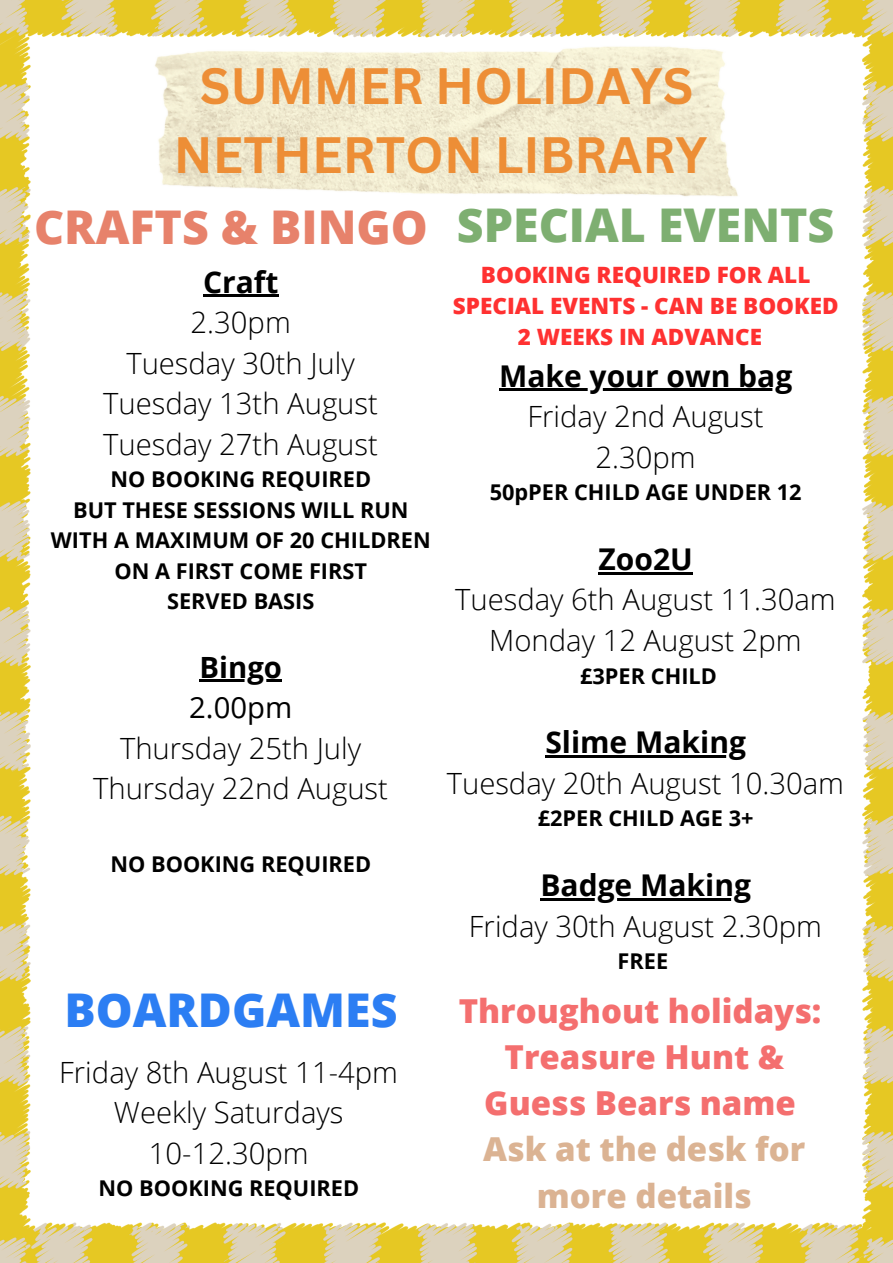
<style>
.page{position:relative;width:893px;height:1263px;background:#fff}
.page>*{position:absolute;margin:0;border:0;box-sizing:border-box;transform-origin:0 0}
.t1{font:700 49.72px/69.2px "Canva Sans";color:#ed8e36;text-align:center}
.t2{font:800 46.5px "Open Sans";color:#7eaf71}
.t3{font:800 46.5px "Open Sans";color:#e7826b}
.t4{font:800 46.5px "Open Sans";color:#2c7ef3}
.t5{font:800 33px/46.1px "Open Sans";color:#f46f6f;text-align:center}
.t6{font:700 30px "Open Sans";color:#000}
.t7{font:300 29.25px/40.5px "Open Sans";color:#000;text-align:center}
.t8{font:800 22.5px/30.9px "Open Sans";color:#ff3131;text-align:center}
.t9{font:700 21.75px/30.4px "Open Sans";color:#000;text-align:center}
.s1{font-weight:700}
.s2{font-weight:400}
.s3{color:#dbb393}
</style>
<div class="page">
<img style="left:0;top:0;width:893px;height:1263px">
<div style="left:117px;top:149px;width:628px;height:765px;background:#fff;border-radius:31px"></div>
<img style="left:152px;top:45px;width:589px;height:151px">
<hr style="left:203px;top:294px;width:75px;height:3px;background:#000">
<hr style="left:200px;top:679px;width:82px;height:3px;background:#000">
<hr style="left:499px;top:388px;width:293px;height:3px;background:#000">
<hr style="left:598px;top:572px;width:95px;height:2px;background:#000">
<hr style="left:545px;top:755px;width:201px;height:3px;background:#000">
<hr style="left:540px;top:898px;width:211px;height:3px;background:#000">
<p class="t1" style="left:174px;top:50px;width:535px">SUMMER HOLIDAYS<br>NETHERTON LIBRARY</p>
<h1 class="t3" style="left:34px;top:194px;width:395px">CRAFTS &amp; BINGO</h1>
<h1 class="t6" style="left:203px;top:261px;width:77px">Craft</h1>
<h1 class="t7" style="left:191px;top:302px;width:102px">2.30pm</h1>
<h4 class="t7" style="left:126px;top:342px;width:230px">Tuesday 30th July</h4>
<p class="t7" style="left:103px;top:383px;width:276px">Tuesday 13th August</p>
<p class="t7" style="left:103px;top:423px;width:276px">Tuesday 27th August</p>
<p class="t9" style="left:110px;top:464px;width:262px">NO BOOKING REQUIRED</p>
<p class="t9" style="left:51px;top:494px;width:381px">BUT THESE SESSIONS WILL RUN<br>WITH A MAXIMUM OF 20 CHILDREN<br>ON A FIRST COME FIRST<br>SERVED BASIS</p>
<p class="t2" style="left:457px;top:192px;width:379px">SPECIAL EVENTS</p>
<h3 class="t8" style="left:453px;top:258px;width:387px">BOOKING REQUIRED FOR ALL<br>SPECIAL EVENTS - CAN BE BOOKED<br>2 WEEKS IN ADVANCE</h3>
<p class="t6" style="left:499px;top:354px;width:295px">Make your own bag</p>
<p class="t7" style="left:527px;top:395px;width:238px">Friday 2nd August</p>
<p class="t7" style="left:595px;top:436px;width:102px">2.30pm</p>
<p class="t9" style="left:490px;top:476px;width:313px">50pPER CHILD AGE UNDER 12</p>
<p class="t6" style="left:598px;top:538px;width:96px">Zoo2U</p>
<p class="t7" style="left:455px;top:579px;width:382px">Tuesday 6th August 11.30am<br>Monday 12 August 2pm</p>
<p class="t9" style="left:580px;top:660px;width:138px">£3PER CHILD</p>
<p class="t7" style="left:93px;top:646px;width:296px"><span class="s1">Bingo<br></span><span class="s2">2.00pm<br></span>Thursday 25th July<br>Thursday 22nd August</p>
<h3 class="t6" style="left:545px;top:721px;width:202px">Slime Making</h3>
<h3 class="t7" style="left:447px;top:762px;width:399px">Tuesday 20th August 10.30am</h3>
<h3 class="t9" style="left:538px;top:803px;width:217px">£2PER CHILD AGE 3+</h3>
<h4 class="t9" style="left:110px;top:849px;width:262px">NO BOOKING REQUIRED</h4>
<h1 class="t4" style="left:64px;top:977px;width:335px">BOARDGAMES</h1>
<h3 class="t7" style="left:59px;top:1051px;width:340px">Friday 8th August 11-4pm<br>Weekly Saturdays<br>10-12.30pm</h3>
<h3 class="t9" style="left:98px;top:1173px;width:262px">NO BOOKING REQUIRED</h3>
<h3 class="t6" style="left:540px;top:864px;width:212px">Badge Making</h3>
<h3 class="t7" style="left:469px;top:905px;width:354px">Friday 30th August 2.30pm</h3>
<h3 class="t9" style="left:617px;top:946px;width:52px">FREE</h3>
<h3 class="t5" style="left:459px;top:987px;width:364px">Throughout holidays:<br>Treasure Hunt &amp;<br>Guess Bears name<br><span class="s3">Ask at the desk for more details</span></h3>
</div>
